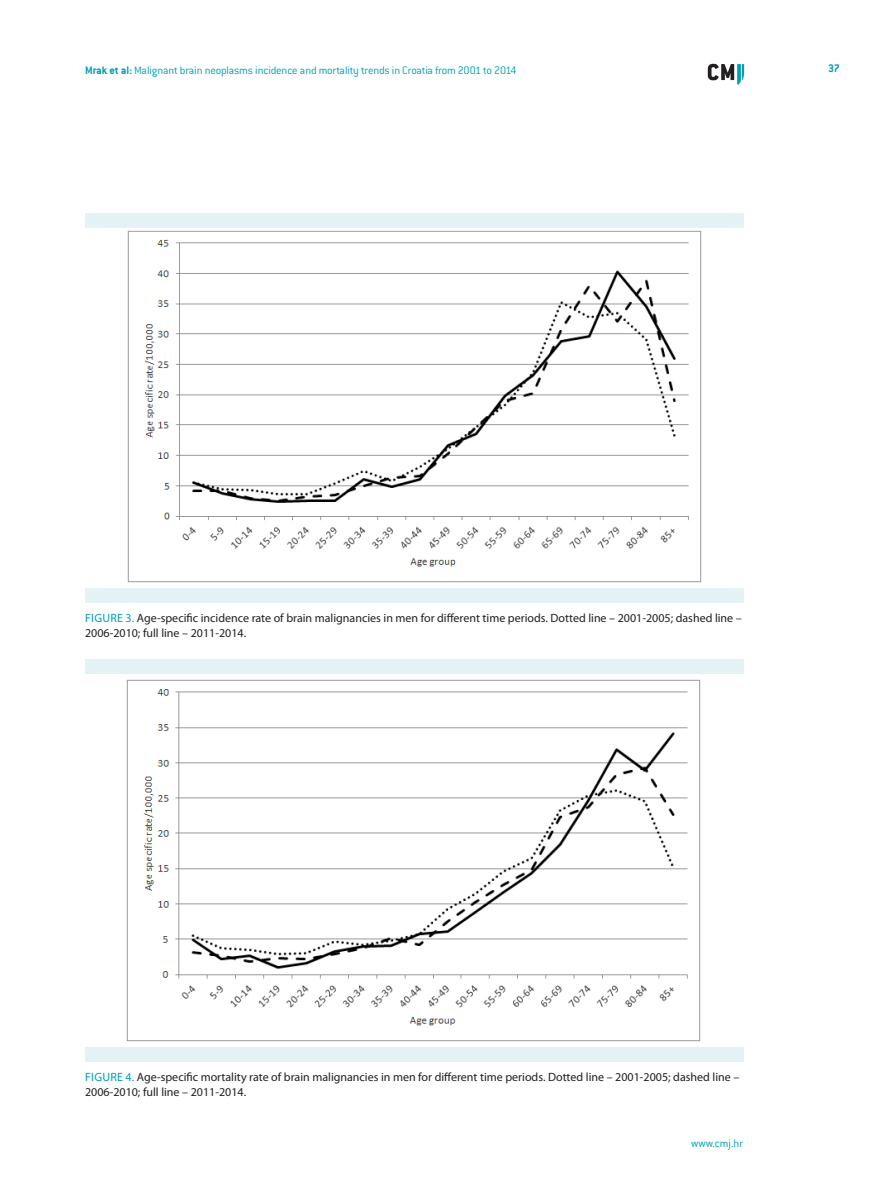
<style>
.page{position:relative;width:893px;height:1191px;background:#fff}
.page>*{position:absolute;margin:0;border:0;box-sizing:border-box;transform-origin:0 0}
.t1{font:12px/15px "Myriad Pro";color:#231f20}
.t2{font:300 12px "ITC Conduit LTCE";letter-spacing:-.015em;color:#009fb4}
.t3{font:12px "Myriad Pro";color:#009fb4}
.t4{font:700 12px "ITC Conduit LTCE";color:#009fb4}
.s1{font-weight:700}
.s2{color:#009fb4}
</style>
<div class="page">
<svg style="left:708px;top:64px;width:36px;height:21px"></svg>
<img style="left:128px;top:231px;width:573px;height:352px">
<div style="left:85px;top:213px;width:659px;height:15px;background:#e2f2f5"></div>
<div style="left:85px;top:588px;width:659px;height:15px;background:#e2f2f5"></div>
<img style="left:126px;top:679px;width:575px;height:362px">
<div style="left:85px;top:659px;width:659px;height:15px;background:#e2f2f5"></div>
<div style="left:85px;top:1047px;width:659px;height:15px;background:#e2f2f5"></div>
<p class="t2" style="left:85px;top:63px;width:433px"><span class="s1">Mrak et al:</span> Malignant brain neoplasms incidence and mortality trends in Croatia from 2001 to 2014</p>
<p class="t4" style="left:828px;top:61px;width:13px">37</p>
<p class="t1" style="left:85px;top:610px;width:658px;text-indent:41px"><span class="s2">3.</span> Age-specific incidence rate of brain malignancies in men for different time periods. Dotted line – 2001-2005; dashed line –<br>2006-2010; full line – 2011-2014.</p>
<p class="t3" style="left:85px;top:610px;width:14px">Figure</p>
<p class="t1" style="left:85px;top:1069px;width:656px;text-indent:41px"><span class="s2">4.</span> Age-specific mortality rate of brain malignancies in men for different time periods. Dotted line – 2001-2005; dashed line –<br>2006-2010; full line – 2011-2014.</p>
<p class="t3" style="left:85px;top:1069px;width:14px">Figure</p>
<p class="t2" style="left:691px;top:1136px;width:54px">www.cmj.hr</p>
</div>
